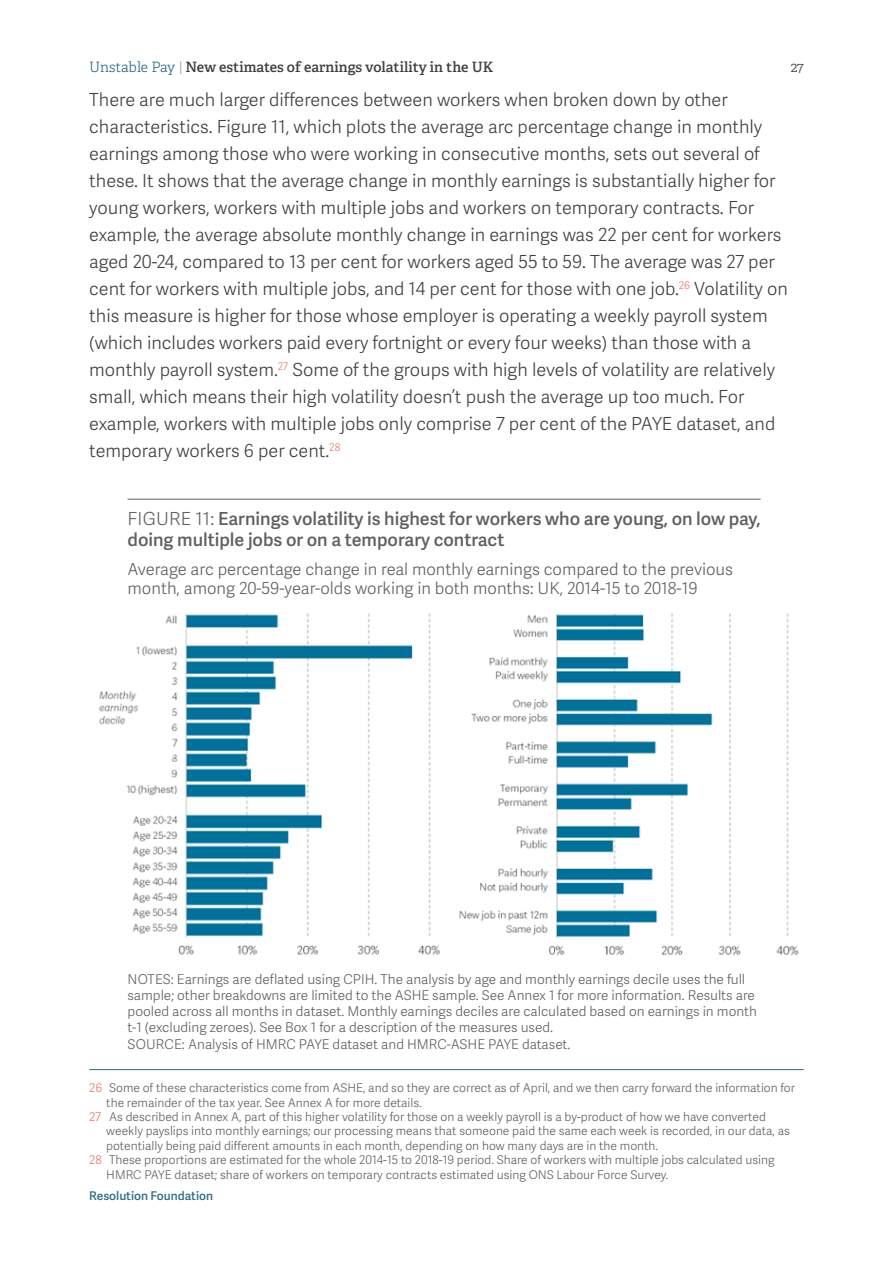
<style>
.page{position:relative;width:893px;height:1263px;background:#fff}
.page>*{position:absolute;margin:0;border:0;box-sizing:border-box;transform-origin:0 0}
.t1{font:18px/27px "Adelle Sans Lt";color:#404040}
.t2{font:18px/21.6px "Adelle Sans Sb";color:#606060}
.t3{font:16.5px/19.8px "Adelle Sans Lt";color:#606060}
.t4{font:600 14.25px "Adelle";color:#404040}
.t5{font:300 14.25px "Adelle";color:#404040}
.t6{font:13.5px/16.2px "Adelle Sans Lt";color:#606060}
.t7{font:12px "Adelle Sans Lt";color:#606060}
.t8{font:12px "Adelle Sans Sb";color:#2e6c83}
.s1{font-weight:300;color:#2e6c83}
.s2{font-family:"Adelle Sans Lt";font-weight:400;color:#9f9f9f}
.s3{font-family:"Adelle Sans Lt"}
.s4{color:#ee7062}
</style>
<div class="page">
<hr style="left:128px;top:499px;width:633px;height:1px;background:#606060">
<hr style="left:89px;top:1069px;width:715px;height:1px;background:#2e6c83">
<img style="left:99px;top:613px;width:700px;height:343px">
<p class="t4" style="left:89px;top:58px;width:406px"><span class="s1">Unstable Pay</span> <span class="s2">|</span> New estimates of earnings volatility in the UK</p>
<p class="t5" style="left:791px;top:59px;width:15px">27</p>
<p class="t1" style="left:89px;top:86px;width:700px">There are much larger differences between workers when broken down by other characteristics. Figure 11, which plots the average arc percentage change in monthly earnings among those who were working in consecutive months, sets out several of these. It shows that the average change in monthly earnings is substantially higher for young workers, workers with multiple jobs and workers on temporary contracts. For example, the average absolute monthly change in earnings was 22 per cent for workers aged 20-24, compared to 13 per cent for workers aged 55 to 59. The average was 27 per cent for workers with multiple jobs, and 14 per cent for those with one job.<sup>26</sup> Volatility on this measure is higher for those whose employer is operating a weekly payroll system (which includes workers paid every fortnight or every four weeks) than those with a monthly payroll system.<sup>27</sup> Some of the groups with high levels of volatility are relatively small, which means their high volatility doesn’t push the average up too much. For example, workers with multiple jobs only comprise 7 per cent of the PAYE dataset, and temporary workers 6 per cent.<sup>28</sup></p>
<p class="t2" style="left:128px;top:507px;width:635px"><span class="s3">FIGURE 11:</span> Earnings volatility is highest for workers who are young, on low pay, doing multiple jobs or on a temporary contract</p>
<p class="t3" style="left:128px;top:558px;width:607px">Average arc percentage change in real monthly earnings compared to the previous month, among 20-59-year-olds working in both months: UK, 2014-15 to 2018-19</p>
<p class="t6" style="left:128px;top:970px;width:631px">NOTES: Earnings are deflated using CPIH. The analysis by age and monthly earnings decile uses the full sample; other breakdowns are limited to the ASHE sample. See Annex 1 for more information. Results are pooled across all months in dataset. Monthly earnings deciles are calculated based on earnings in month t-1 (excluding zeroes). See Box 1 for a description of the measures used.<br>SOURCE: Analysis of HMRC PAYE dataset and HMRC-ASHE PAYE dataset.</p>
<p class="t7" style="left:89px;top:1079px;width:707px"><span class="s4">26</span> Some of these characteristics come from ASHE, and so they are correct as of April, and we then carry forward the information for</p>
<p class="t7" style="left:106px;top:1094px;width:317px">the remainder of the tax year. See Annex A for more details.</p>
<p class="t7" style="left:89px;top:1108px;width:678px"><span class="s4">27</span> As described in Annex A, part of this higher volatility for those on a weekly payroll is a by-product of how we have converted</p>
<p class="t7" style="left:106px;top:1123px;width:685px">weekly payslips into monthly earnings; our processing means that someone paid the same each week is recorded, in our data, as</p>
<p class="t7" style="left:106px;top:1137px;width:553px">potentially being paid different amounts in each month, depending on how many days are in the month.</p>
<p class="t7" style="left:89px;top:1151px;width:687px"><span class="s4">28</span> These proportions are estimated for the whole 2014-15 to 2018-19 period. Share of workers with multiple jobs calculated using</p>
<p class="t7" style="left:106px;top:1166px;width:564px">HMRC PAYE dataset; share of workers on temporary contracts estimated using ONS Labour Force Survey.</p>
<p class="t8" style="left:89px;top:1187px;width:125px">Resolution Foundation</p>
</div>
